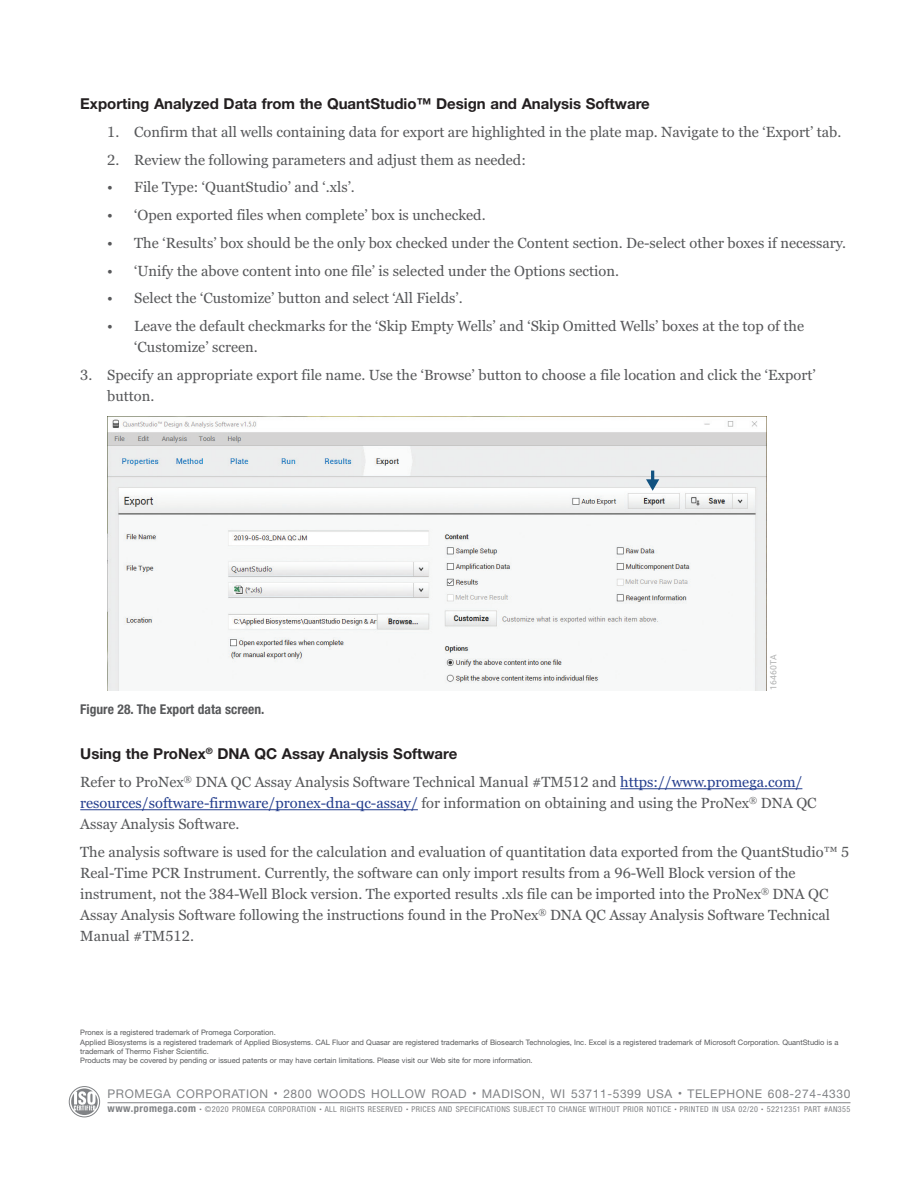
<style>
.page{position:relative;width:918px;height:1188px;background:#fff}
.page>*{position:absolute;margin:0;border:0;box-sizing:border-box;transform-origin:0 0}
.Subhead_2{font:700 15px "Helvetica Neue";color:#231f20}
.Body_Copy{font:14.7px/21px "Georgia Pro";color:#57585a}
.Protocol_Bullets{font:14.7px/21px "Georgia Pro";color:#57585a}
.Figure_Placeholder{font:14.7px "Georgia Pro";color:#57585a}
.Protocol{font:14.7px/21px "Georgia Pro";color:#57585a}
.Figure_legend{font:700 condensed 13.5px "Helvetica Neue";color:#57585a}
.t1{font:12px "Helvetica Neue";letter-spacing:.05em;color:#808285}
.t2{font:700 condensed 10.5px "Helvetica Neue";letter-spacing:.05em;color:#808285}
.t3{font:8.7px "Roboto";letter-spacing:.01em;color:#afb0b0}
.t4{font:condensed 8.1px "Helvetica Neue";letter-spacing:.05em;color:#808285}
.Disclaimers{font:7.5px/9.3px "Helvetica Neue";color:#57585a}
.s1{color:#253f8e}
.s2{font-size:4.65px}
</style>
<div class="page">
<hr style="left:108px;top:1102px;width:742px;height:1px;background:#808285">
<div style="left:69px;top:1086px;width:31px;height:31px;border:1px solid #808285;border-radius:50%"></div>
<svg style="left:71px;top:1088px;width:27px;height:27px"></svg>
<hr style="left:620px;top:788px;width:182px;height:1px;background:#253f8e">
<hr style="left:80px;top:809px;width:338px;height:1px;background:#253f8e">
<img style="left:107px;top:416px;width:659px;height:275px">
<svg style="left:646px;top:471px;width:13px;height:20px"></svg>
<p class="Subhead_2" style="left:80px;top:95px;width:571px">Exporting Analyzed Data from the QuantStudio™ Design and Analysis Software</p>
<p class="Figure_Placeholder" style="left:107px;top:123px;width:736px">1. Confirm that all wells containing data for export are highlighted in the plate map. Navigate to the ‘Export’ tab.</p>
<p class="Figure_Placeholder" style="left:107px;top:151px;width:420px">2. Review the following parameters and adjust them as needed:</p>
<p class="Protocol_Bullets" style="left:107px;top:177px;width:249px">• File Type: ‘QuantStudio’ and ‘.xls’.</p>
<p class="Protocol_Bullets" style="left:107px;top:205px;width:380px">• ‘Open exported files when complete’ box is unchecked.</p>
<p class="Protocol_Bullets" style="left:107px;top:233px;width:740px">• The ‘Results’ box should be the only box checked under the Content section. De-select other boxes if necessary.</p>
<p class="Protocol_Bullets" style="left:107px;top:261px;width:513px">• ‘Unify the above content into one file’ is selected under the Options section.</p>
<p class="Protocol_Bullets" style="left:107px;top:288px;width:357px">• Select the ‘Customize’ button and select ‘All Fields’.</p>
<p class="Protocol_Bullets" style="left:134px;top:316px;width:671px;text-indent:-27px">• Leave the default checkmarks for the ‘Skip Empty Wells’ and ‘Skip Omitted Wells’ boxes at the top of the ‘Customize’ screen.</p>
<p class="Protocol" style="left:107px;top:365px;width:710px;text-indent:-27px">3. Specify an appropriate export file name. Use the ‘Browse’ button to choose a file location and click the ‘Export’ button.</p>
<p class="t3" style="left:768px;top:690px;width:37px;rotate:-90deg">16460TA</p>
<p class="Figure_legend" style="left:80px;top:701px;width:186px">Figure 28. The Export data screen.</p>
<p class="Subhead_2" style="left:80px;top:745px;width:379px">Using the ProNex<sup>®</sup> DNA QC Assay Analysis Software</p>
<p class="Body_Copy" style="left:80px;top:772px;width:738px">Refer to ProNex<sup>®</sup> DNA QC Assay Analysis Software Technical Manual #TM512 and <span class="s1">https://www.promega.com/ resources/software-firmware/pronex-dna-qc-assay/</span> for information on obtaining and using the ProNex<sup>®</sup> DNA QC<br>Assay Analysis Software.</p>
<p class="Body_Copy" style="left:80px;top:842px;width:771px">The analysis software is used for the calculation and evaluation of quantitation data exported from the QuantStudio™ 5<br>Real-Time PCR Instrument. Currently, the software can only import results from a 96-Well Block version of the instrument, not the 384-Well Block version. The exported results .xls file can be imported into the ProNex<sup>®</sup> DNA QC Assay Analysis Software following the instructions found in the ProNex<sup>®</sup> DNA QC Assay Analysis Software Technical Manual #TM512.</p>
<p class="Disclaimers" style="left:80px;top:1028px;width:197px">Pronex is a registered trademark of Promega Corporation.</p>
<p class="Disclaimers" style="left:80px;top:1037px;width:760px">Applied Biosystems is a registered trademark of Applied Biosystems. CAL Fluor and Quasar are registered trademarks of Biosearch Technologies, Inc. Excel is a registered trademark of Microsoft Corporation. QuantStudio is a trademark of Thermo Fisher Scientific.</p>
<p class="Disclaimers" style="left:80px;top:1056px;width:454px">Products may be covered by pending or issued patents or may have certain limitations. Please visit our Web site for more information.</p>
<p class="t1" style="left:108px;top:1087px;width:744px">PROMEGA CORPORATION <sup>•</sup> 2800 WOODS HOLLOW ROAD <sup>•</sup> MADISON, WI 53711-5399 USA <sup>•</sup> TELEPHONE 608-274-4330</p>
<p class="t2" style="left:108px;top:1102px;width:90px">www.promega.com</p>
<p class="t4" style="left:200px;top:1104px;width:653px"><span class="s2">•</span> ©2020 PROMEGA CORPORATION <span class="s2">•</span> ALL RIGHTS RESERVED <span class="s2">•</span> PRICES AND SPECIFICATIONS SUBJECT TO CHANGE WITHOUT PRIOR NOTICE <span class="s2">•</span> PRINTED IN USA 02/20 <span class="s2">•</span> 52212351 PART #AN355</p>
</div>
